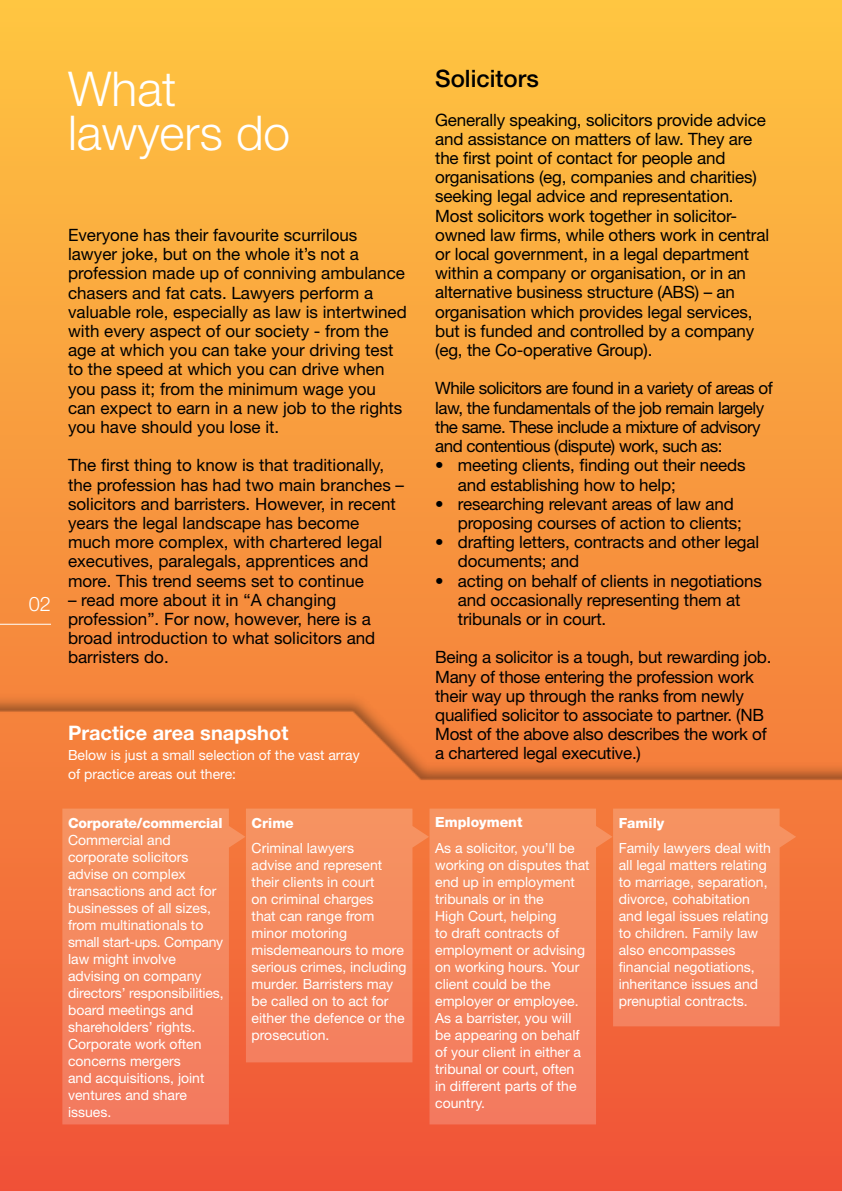
<style>
.page{position:relative;width:842px;height:1191px;background:#fff}
.page>*{position:absolute;margin:0;border:0;box-sizing:border-box;transform-origin:0 0}
.t1{font:300 48px/44px "Helvetica Neue";color:#fff}
.t2{font:500 24px "Helvetica Neue";color:#000}
.t3{font:700 20px "Helvetica Neue";color:#fff}
.t4{font:300 20px "Helvetica Neue";color:#fff}
.t5{font:17px/19.2px "Helvetica Neue";letter-spacing:-.01em;color:#000}
.t6{font:17px/19.2px "Helvetica Neue";letter-spacing:-.03em;color:#000}
.t7{font:14px/17px "Helvetica Neue";color:#fff}
.t8{font:800 14px "Helvetica Neue";color:#fff}
</style>
<div class="page">
<div style="left:0;top:0;width:842px;height:1191px;background:linear-gradient(to bottom,#fec641,#f05438)"></div>
<svg style="left:62px;top:808px;width:183px;height:316px;fill:#f4865f"></svg>
<svg style="left:246px;top:808px;width:183px;height:254px;fill:#f58960"></svg>
<svg style="left:429px;top:808px;width:183px;height:316px;fill:#f4865f"></svg>
<svg style="left:613px;top:808px;width:183px;height:218px"></svg>
<hr style="left:0;top:624px;width:51px;height:1px;background:#fff">
<img style="left:0;top:684px;width:842px;height:108px">
<h1 class="t1" style="left:68px;top:66px;width:224px">What lawyers do</h1>
<p class="t4" style="left:29px;top:592px;width:24px">02</p>
<p class="t5" style="left:68px;top:225px;width:340px">Everyone has their favourite scurrilous lawyer joke, but on the whole it’s not a profession made up of conniving ambulance chasers and fat cats. Lawyers perform a valuable role, especially as law is intertwined with every aspect of our society - from the age at which you can take your driving test to the speed at which you can drive when you pass it; from the minimum wage you can expect to earn in a new job to the rights you have should you lose it.</p>
<p class="t5" style="left:68px;top:455px;width:337px">The first thing to know is that traditionally, the profession has had two main branches – solicitors and barristers. However, in recent years the legal landscape has become much more complex, with chartered legal executives, paralegals, apprentices and more. This trend seems set to continue</p>
<p class="t5" style="left:68px;top:590px;width:309px">– read more about it in “A changing profession”. For now, however, here is a broad introduction to what solicitors and barristers do.</p>
<p class="t3" style="left:68px;top:721px;width:222px">Practice area snapshot</p>
<p class="t7" style="left:68px;top:744px;width:293px;line-height:19.2px">Below is just a small selection of the vast array of practice areas out there:</p>
<p class="t8" style="left:68px;top:814px;width:156px">Corporate/commercial</p>
<p class="t7" style="left:68px;top:831px;width:157px">Commercial and corporate solicitors advise on complex transactions and act for businesses of all sizes, from multinationals to small start-ups. Company law might involve advising on company directors’ responsibilities, board meetings and shareholders’ rights.<br>Corporate work often concerns mergers<br>and acquisitions, joint ventures and share issues.</p>
<p class="t8" style="left:252px;top:814px;width:44px">Crime</p>
<p class="t7" style="left:252px;top:839px;width:157px">Criminal lawyers<br>advise and represent their clients in court<br>on criminal charges<br>that can range from minor motoring misdemeanours to more serious crimes, including murder. Barristers may be called on to act for either the defence or the prosecution.</p>
<h2 class="t2" style="left:435px;top:64px;width:105px">Solicitors</h2>
<p class="t5" style="left:435px;top:110px;width:335px">Generally speaking, solicitors provide advice and assistance on matters of law. They are the first point of contact for people and organisations (eg, companies and charities) seeking legal advice and representation.<br>Most solicitors work together in solicitor&shy;owned law firms, while others work in central or local government, in a legal department within a company or organisation, or in an alternative business structure (ABS) – an organisation which provides legal services, but is funded and controlled by a company (eg, the Co-operative Group).</p>
<p class="t6" style="left:435px;top:378px;width:339px">While solicitors are found in a variety of areas of law, the fundamentals of the job remain largely the same. These include a mixture of advisory and contentious (dispute) work, such as:</p>
<p class="t5" style="left:458px;top:455px;width:289px;text-indent:-23px">• meeting clients, finding out their needs and establishing how to help;</p>
<p class="t5" style="left:458px;top:494px;width:286px;text-indent:-23px">• researching relevant areas of law and proposing courses of action to clients;</p>
<p class="t5" style="left:458px;top:532px;width:303px;text-indent:-23px">• drafting letters, contracts and other legal documents; and</p>
<p class="t5" style="left:458px;top:570px;width:305px;text-indent:-23px">• acting on behalf of clients in negotiations and occasionally representing them at tribunals or in court.</p>
<p class="t5" style="left:435px;top:647px;width:338px">Being a solicitor is a tough, but rewarding job.<br>Many of those entering the profession work their way up through the ranks from newly qualified solicitor to associate to partner. (NB Most of the above also describes the work of a chartered legal executive.)</p>
<p class="t8" style="left:435px;top:814px;width:89px">Employment</p>
<p class="t7" style="left:435px;top:839px;width:156px">As a solicitor, you’ll be working on disputes that end up in employment tribunals or in the<br>High Court, helping<br>to draft contracts of employment or advising on working hours. Your client could be the employer or employee.<br>As a barrister, you will be appearing on behalf of your client in either a tribunal or court, often<br>in different parts of the country.</p>
<p class="t8" style="left:619px;top:814px;width:47px">Family</p>
<p class="t7" style="left:619px;top:839px;width:154px">Family lawyers deal with all legal matters relating to marriage, separation, divorce, cohabitation and legal issues relating to children. Family law also encompasses financial negotiations, inheritance issues and prenuptial contracts.</p>
</div>
